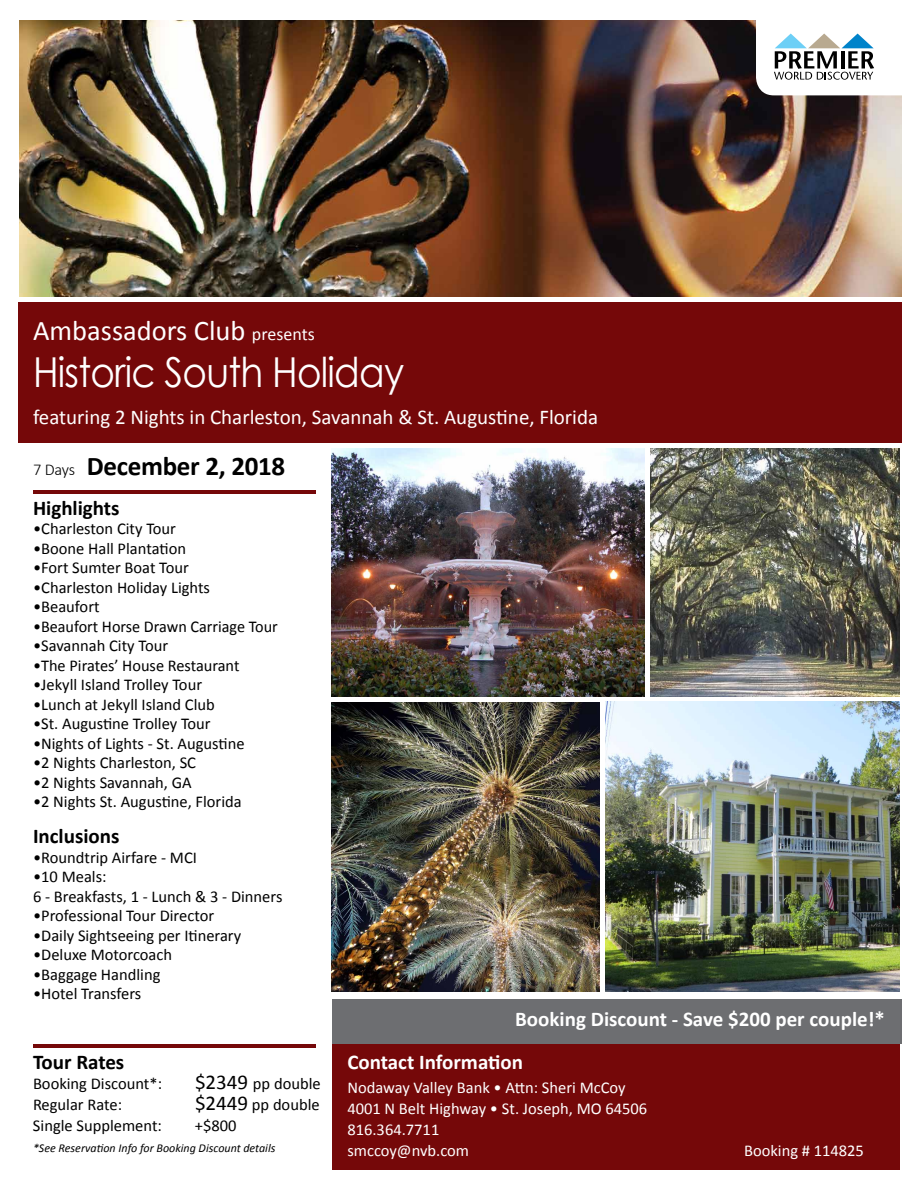
<style>
.page{position:relative;width:918px;height:1188px;background:#fff}
.page>*{position:absolute;margin:0;border:0;box-sizing:border-box;transform-origin:0 0}
.t1{font:41.25px "Century Gothic";letter-spacing:-.02em;color:#fff;scale:.91 1}
.t2{font:28.5px "Calibri";color:#fff}
.t3{font:700 27px "Calibri";letter-spacing:-.01em;color:#000}
.t4{font:21px "Calibri";color:#fff}
.t5{font:700 21px "Calibri";color:#fff}
.t6{font:700 21px "Calibri";color:#000}
.t7{font:16.5px/19.5px "Calibri";color:#000}
.t8{font:16.5px/21px "Calibri";color:#fff}
.t9{font:italic 12px "Calibri";color:#000}
.s1{font-size:18px}
.s2{font-weight:300;font-size:16.5px}
.s3{font-size:21px}
</style>
<div class="page">
<img style="left:331px;top:702px;width:269px;height:289px">
<div style="left:332px;top:1044px;width:568px;height:126px;background:#750809"></div>
<img style="left:20px;top:20px;width:881px;height:277px">
<img style="left:650px;top:448px;width:249px;height:249px">
<img style="left:331px;top:448px;width:314px;height:249px">
<div style="left:332px;top:1000px;width:570px;height:44px;background:#6d6e71"></div>
<hr style="left:33px;top:490px;width:283px;height:4px;background:#750809">
<div style="left:18px;top:301px;width:883px;height:144px;background:#750809"></div>
<svg style="left:756px;top:20px;width:145px;height:75px"></svg>
<hr style="left:0;top:443px;width:918px;height:4px;background:#fff">
<div style="left:18px;top:297px;width:900px;height:5px;background:#fff"></div>
<hr style="left:33px;top:1044px;width:283px;height:4px;background:#750809">
<img style="left:605px;top:702px;width:294px;height:289px">
<h2 class="t2" style="left:33px;top:312px;width:283px">Ambassadors Club <span class="s1">presents</span></h2>
<h1 class="t1" style="left:33px;top:343px;width:409px">Historic South Holiday</h1>
<p class="t4" style="left:33px;top:404px;width:567px">featuring 2 Nights in Charleston, Savannah &amp; St. Augustine, Florida</p>
<h3 class="t3" style="left:33px;top:449px;width:254px"><span class="s2">7 Days</span> December 2, 2018</h3>
<p class="t6" style="left:33px;top:494px;width:88px">Highlights</p>
<p class="t7" style="left:33px;top:519px;width:145px">•Charleston City Tour</p>
<p class="t7" style="left:33px;top:538px;width:155px">•Boone Hall Plantation</p>
<p class="t7" style="left:33px;top:558px;width:157px">•Fort Sumter Boat Tour</p>
<p class="t7" style="left:33px;top:577px;width:179px">•Charleston Holiday Lights</p>
<p class="t7" style="left:33px;top:597px;width:68px">•Beaufort</p>
<p class="t7" style="left:33px;top:616px;width:246px">•Beaufort Horse Drawn Carriage Tour</p>
<p class="t7" style="left:33px;top:636px;width:137px">•Savannah City Tour</p>
<p class="t7" style="left:33px;top:655px;width:208px">•The Pirates’ House Restaurant</p>
<p class="t7" style="left:33px;top:675px;width:171px">•Jekyll Island Trolley Tour</p>
<p class="t7" style="left:33px;top:694px;width:183px">•Lunch at Jekyll Island Club</p>
<p class="t7" style="left:33px;top:714px;width:179px">•St. Augustine Trolley Tour</p>
<p class="t7" style="left:33px;top:733px;width:213px">•Nights of Lights - St. Augustine</p>
<p class="t7" style="left:33px;top:753px;width:165px">•2 Nights Charleston, SC</p>
<p class="t7" style="left:33px;top:772px;width:160px">•2 Nights Savannah, GA</p>
<p class="t7" style="left:33px;top:792px;width:210px">•2 Nights St. Augustine, Florida</p>
<p class="t6" style="left:33px;top:823px;width:88px">Inclusions</p>
<p class="t7" style="left:33px;top:847px;width:166px">•Roundtrip Airfare - MCI</p>
<p class="t7" style="left:33px;top:867px;width:251px">•10 Meals:<br>6 - Breakfasts, 1 - Lunch &amp; 3 - Dinners</p>
<p class="t7" style="left:33px;top:906px;width:183px">•Professional Tour Director</p>
<p class="t7" style="left:33px;top:925px;width:210px">•Daily Sightseeing per Itinerary</p>
<p class="t7" style="left:33px;top:945px;width:141px">•Deluxe Motorcoach</p>
<p class="t7" style="left:33px;top:964px;width:129px">•Baggage Handling</p>
<p class="t7" style="left:33px;top:984px;width:110px">•Hotel Transfers</p>
<p class="t5" style="left:515px;top:1005px;width:371px">Booking Discount - Save $200 per couple!*</p>
<p class="t6" style="left:33px;top:1048px;width:93px">Tour Rates</p>
<p class="t5" style="left:347px;top:1048px;width:177px">Contact Information</p>
<p class="t7" style="left:33px;top:1073px;width:131px">Booking Discount*:</p>
<p class="t7" style="left:195px;top:1073px;width:127px"><span class="s3">$2349</span> pp double</p>
<p class="t7" style="left:33px;top:1094px;width:91px">Regular Rate:</p>
<p class="t7" style="left:195px;top:1094px;width:126px"><span class="s3">$2449</span> pp double</p>
<p class="t7" style="left:33px;top:1115px;width:130px">Single Supplement:</p>
<p class="t7" style="left:195px;top:1115px;width:43px">+$800</p>
<p class="t9" style="left:33px;top:1139px;width:244px">*See Reservation Info for Booking Discount details</p>
<p class="t8" style="left:347px;top:1077px;width:301px">Nodaway Valley Bank • Attn: Sheri McCoy<br>4001 N Belt Highway • St. Joseph, MO 64506<br>816.364.7711<br>smccoy@nvb.com</p>
<p class="t8" style="left:744px;top:1140px;width:121px">Booking # 114825</p>
</div>
